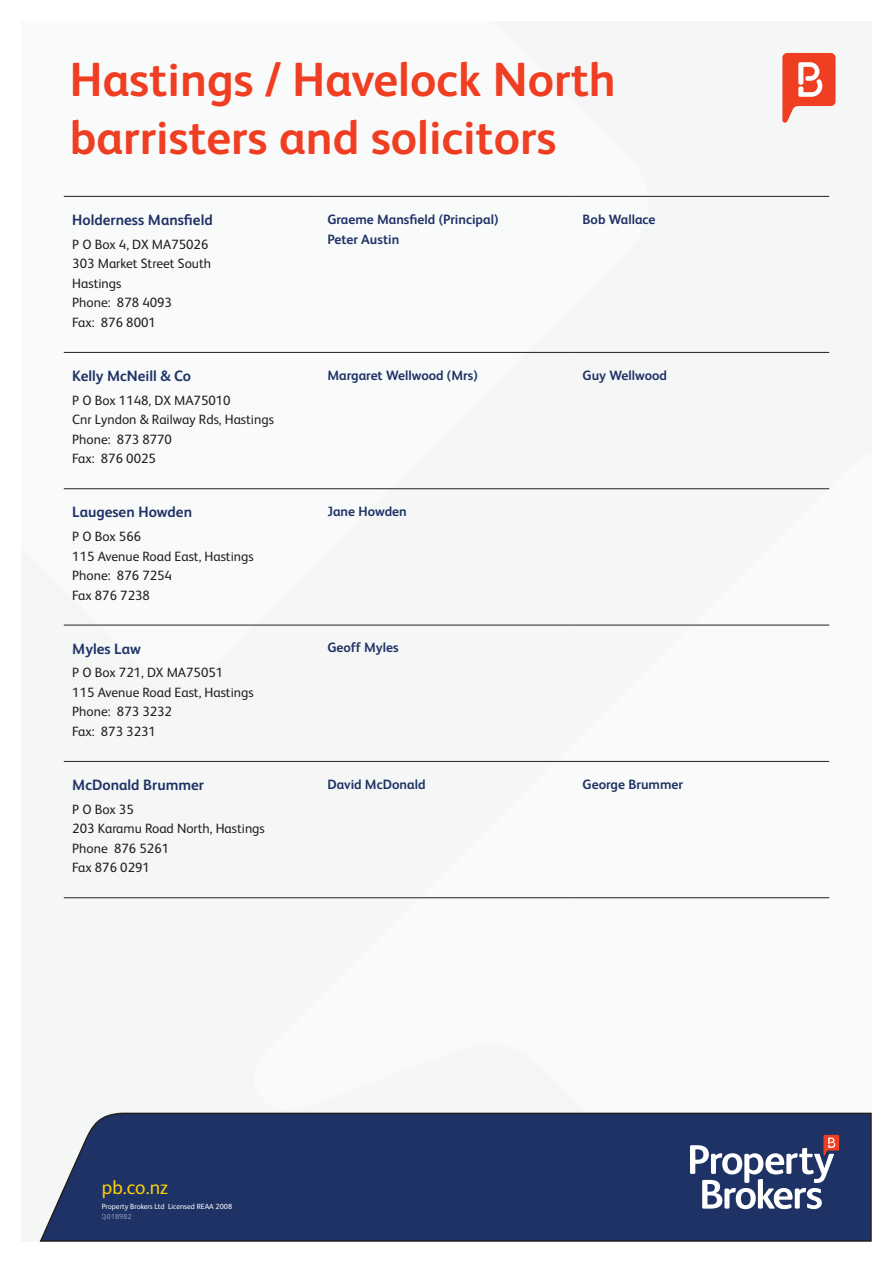
<style>
.page{position:relative;width:893px;height:1263px;background:#fff}
.page>*{position:absolute;margin:0;border:0;box-sizing:border-box;transform-origin:0 0}
.t1{font:700 48px/57.6px "FS Albert";color:#ef3e22}
.t2{font:19.5px "FS Albert";color:#fcd008}
.t3{font:700 15px "FS Albert";color:#1e3265}
.t4{font:13.5px/19.5px "FS Albert";color:#231f20}
.t5{font:700 13.5px/20.4px "FS Albert";color:#1e3265}
.t6{font:7.5px/10.1px "FS Albert";color:#fff}
</style>
<div class="page">
<div style="left:21px;top:21px;width:851px;height:1221px;background:#f5f7f7"></div>
<svg style="left:251px;top:488px;width:579px;height:411px"></svg>
<svg style="left:782px;top:53px;width:53px;height:70px"></svg>
<svg style="left:39px;top:1112px;width:833px;height:130px;background:#283b6a"></svg>
<svg style="left:690px;top:1135px;width:149px;height:74px"></svg>
<hr style="left:64px;top:352px;width:255px;height:1px;background:#231f20">
<hr style="left:319px;top:352px;width:255px;height:1px;background:#231f20">
<hr style="left:574px;top:352px;width:255px;height:1px;background:#231f20">
<hr style="left:64px;top:488px;width:255px;height:1px;background:#231f20">
<hr style="left:319px;top:488px;width:255px;height:1px;background:#231f20">
<hr style="left:574px;top:488px;width:255px;height:1px;background:#231f20">
<hr style="left:64px;top:625px;width:255px;height:1px;background:#231f20">
<hr style="left:319px;top:625px;width:255px;height:1px;background:#231f20">
<hr style="left:574px;top:625px;width:255px;height:1px;background:#231f20">
<hr style="left:64px;top:761px;width:255px;height:1px;background:#231f20">
<hr style="left:319px;top:761px;width:255px;height:1px;background:#231f20">
<hr style="left:574px;top:761px;width:255px;height:1px;background:#231f20">
<hr style="left:64px;top:897px;width:255px;height:1px;background:#231f20">
<hr style="left:319px;top:897px;width:255px;height:1px;background:#231f20">
<hr style="left:574px;top:897px;width:255px;height:1px;background:#231f20">
<hr style="left:64px;top:196px;width:255px;height:1px;background:#231f20">
<hr style="left:319px;top:196px;width:255px;height:1px;background:#231f20">
<hr style="left:574px;top:196px;width:255px;height:1px;background:#231f20">
<h1 class="t1" style="left:70px;top:49px;width:548px">Hastings / Havelock North barristers and solicitors</h1>
<p class="t3" style="left:72px;top:210px;width:142px">Holderness Mansfield</p>
<p class="t4" style="left:72px;top:234px;width:140px">P O Box 4, DX MA75026<br>303 Market Street South<br>Hastings<br>Phone: 878 4093<br>Fax: 876 8001</p>
<p class="t3" style="left:72px;top:366px;width:120px">Kelly McNeill &amp; Co</p>
<p class="t4" style="left:72px;top:390px;width:203px">P O Box 1148, DX MA75010<br>Cnr Lyndon &amp; Railway Rds, Hastings<br>Phone: 873 8770<br>Fax: 876 0025</p>
<p class="t3" style="left:72px;top:502px;width:121px">Laugesen Howden</p>
<p class="t4" style="left:72px;top:526px;width:183px">P O Box 566<br>115 Avenue Road East, Hastings<br>Phone: 876 7254<br>Fax 876 7238</p>
<p class="t3" style="left:72px;top:638px;width:70px">Myles Law</p>
<p class="t4" style="left:72px;top:662px;width:183px">P O Box 721, DX MA75051<br>115 Avenue Road East, Hastings<br>Phone: 873 3232<br>Fax: 873 3231</p>
<p class="t3" style="left:72px;top:775px;width:133px">McDonald Brummer</p>
<p class="t4" style="left:72px;top:799px;width:194px">P O Box 35<br>203 Karamu Road North, Hastings<br>Phone 876 5261<br>Fax 876 0291</p>
<p class="t5" style="left:327px;top:209px;width:172px">Graeme Mansfield (Principal)<br>Peter Austin</p>
<p class="t5" style="left:583px;top:209px;width:75px">Bob Wallace</p>
<p class="t5" style="left:327px;top:364px;width:152px">Margaret Wellwood (Mrs)</p>
<p class="t5" style="left:583px;top:364px;width:86px">Guy Wellwood</p>
<p class="t5" style="left:327px;top:501px;width:81px">Jane Howden</p>
<p class="t5" style="left:327px;top:637px;width:73px">Geoff Myles</p>
<p class="t5" style="left:327px;top:773px;width:100px">David McDonald</p>
<p class="t5" style="left:583px;top:773px;width:102px">George Brummer</p>
<h2 class="t2" style="left:102px;top:1174px;width:68px">pb.co.nz</h2>
<p class="t6" style="left:102px;top:1201px;width:132px">Property Brokers Ltd Licensed REAA 2008<br>Q018982</p>
</div>
